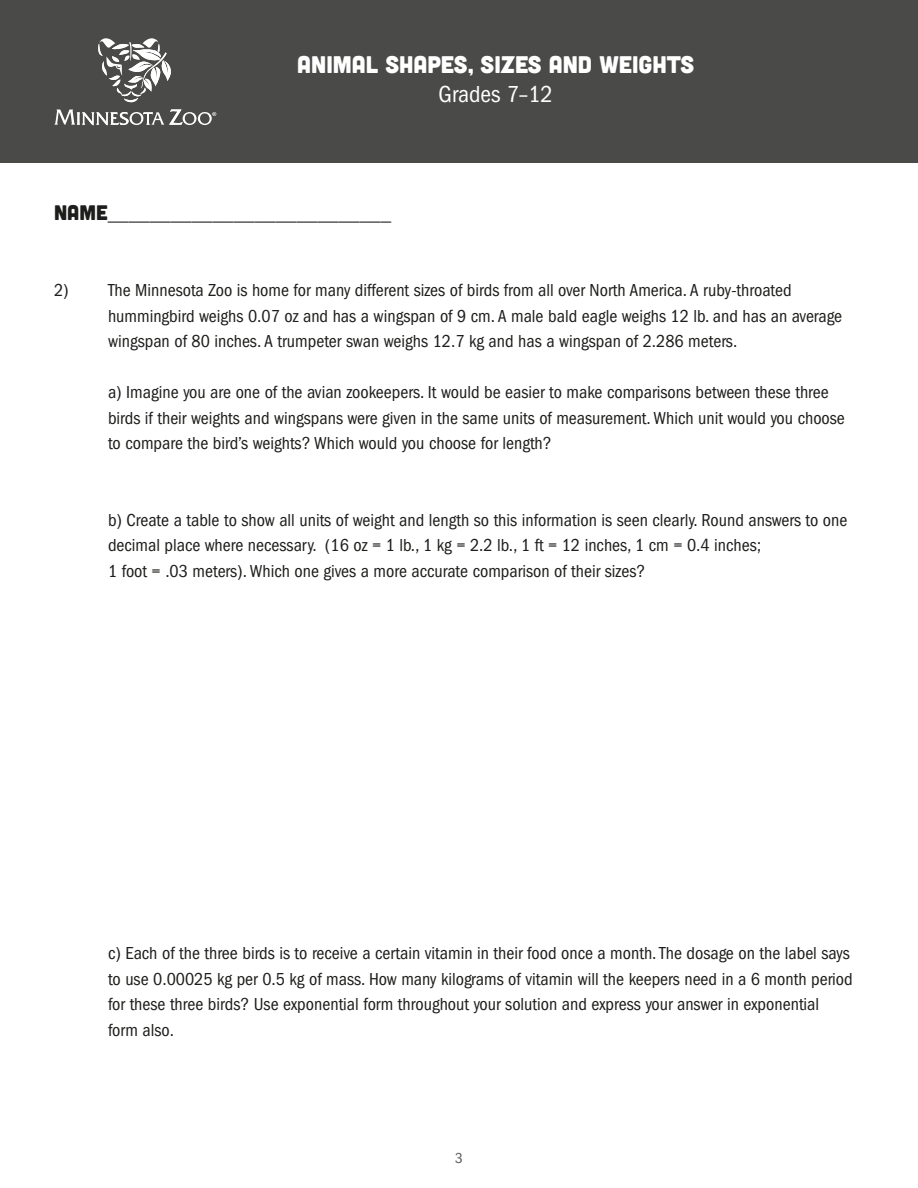
<style>
.page{position:relative;width:918px;height:1188px;background:#fff}
.page>*{position:absolute;margin:0;border:0;box-sizing:border-box;transform-origin:0 0}
.t1{font:24px "Cubano";color:#fff}
.t2{font:condensed 24px "ITC Franklin Gothic Std";color:#fff}
.t3{font:condensed 21px "ITC Franklin Gothic Std";color:#1d1d1b}
.Body{font:condensed 18px "ITC Franklin Gothic Std";color:#1d1d1b}
.t4{font:condensed 15px "Franklin Gothic";color:#575756}
.s1{font-family:"Cubano";font-stretch:normal}
</style>
<div class="page">
<div style="left:0;top:0;width:918px;height:162px;background:#4a4a48"></div>
<svg style="left:98px;top:38px;width:73px;height:65px"></svg>
<svg style="left:54px;top:109px;width:162px;height:16px"></svg>
<p class="t1" style="left:297px;top:49px;width:398px">ANIMAL SHAPES, SIZES AND WEIGHTS</p>
<p class="t2" style="left:439px;top:81px;width:116px">Grades 7–12</p>
<p class="t3" style="left:54px;top:201px;width:339px"><span class="s1">NAME</span>___________________________</p>
<p class="Body" style="left:54px;top:280px;width:739px">2) The Minnesota Zoo is home for many different sizes of birds from all over North America. A ruby-throated</p>
<p class="Body" style="left:108px;top:306px;width:736px">hummingbird weighs 0.07 oz and has a wingspan of 9 cm. A male bald eagle weighs 12 lb. and has an average</p>
<p class="Body" style="left:108px;top:331px;width:631px">wingspan of 80 inches. A trumpeter swan weighs 12.7 kg and has a wingspan of 2.286 meters.</p>
<p class="Body" style="left:108px;top:382px;width:722px">a) Imagine you are one of the avian zookeepers. It would be easier to make comparisons between these three</p>
<p class="Body" style="left:108px;top:408px;width:738px">birds if their weights and wingspans were given in the same units of measurement. Which unit would you choose</p>
<p class="Body" style="left:108px;top:433px;width:445px">to compare the bird’s weights? Which would you choose for length?</p>
<p class="Body" style="left:108px;top:510px;width:741px">b) Create a table to show all units of weight and length so this information is seen clearly. Round answers to one</p>
<p class="Body" style="left:108px;top:535px;width:655px">decimal place where necessary. (16 oz = 1 lb., 1 kg = 2.2 lb., 1 ft = 12 inches, 1 cm = 0.4 inches;</p>
<p class="Body" style="left:108px;top:561px;width:539px">1 foot = .03 meters). Which one gives a more accurate comparison of their sizes?</p>
<p class="Body" style="left:108px;top:943px;width:743px">c) Each of the three birds is to receive a certain vitamin in their food once a month. The dosage on the label says</p>
<p class="Body" style="left:108px;top:969px;width:746px">to use 0.00025 kg per 0.5 kg of mass. How many kilograms of vitamin will the keepers need in a 6 month period</p>
<p class="Body" style="left:108px;top:994px;width:713px">for these three birds? Use exponential form throughout your solution and express your answer in exponential</p>
<p class="Body" style="left:108px;top:1020px;width:68px">form also.</p>
<p class="t4" style="left:455px;top:1149px;width:9px">3</p>
</div>
